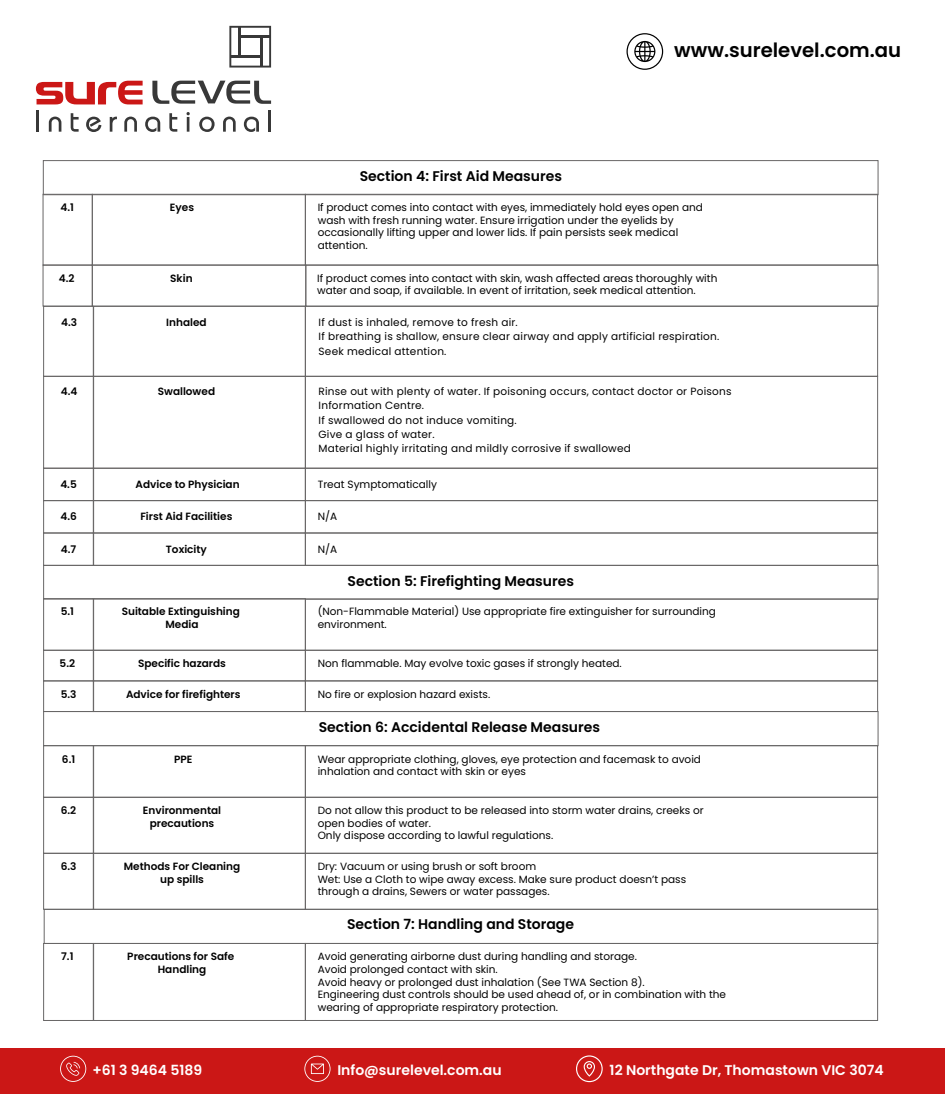
<style>
.page{position:relative;width:945px;height:1094px;background:#fff}
.page>*{position:absolute;margin:0;border:0;box-sizing:border-box;transform-origin:0 0}
.t1{font:600 19.6px "Poppins";color:#000}
.t2{font:600 14px "Poppins";color:#000}
.t3{font:600 14px "Poppins";color:#fff}
.t4{font:10.5px/12.6px "Poppins";color:#000}
.t5{font:10.5px/14.3px "Poppins";letter-spacing:.02em;color:#000}
.t6{font:600 10.5px/12.6px "Poppins";color:#000;text-align:center}
</style>
<div class="page">
<div style="left:43px;top:160px;width:835px;height:35px;border:1px solid #686666"></div>
<div style="left:43px;top:194px;width:50px;height:72px;border:1px solid #686666"></div>
<div style="left:92px;top:194px;width:214px;height:72px;border:1px solid #686666"></div>
<div style="left:305px;top:194px;width:573px;height:72px;border:1px solid #686666"></div>
<svg style="left:36px;top:81px;width:107px;height:23px"></svg>
<svg style="left:152px;top:81px;width:119px;height:23px"></svg>
<hr style="left:36px;top:110px;width:3px;height:22px;background:#383838">
<svg style="left:49px;top:117px;width:12px;height:15px"></svg>
<svg style="left:71px;top:113px;width:8px;height:19px"></svg>
<svg style="left:86px;top:117px;width:15px;height:15px"></svg>
<svg style="left:110px;top:117px;width:7px;height:15px"></svg>
<svg style="left:124px;top:117px;width:13px;height:15px"></svg>
<svg style="left:145px;top:117px;width:15px;height:15px"></svg>
<svg style="left:169px;top:113px;width:8px;height:19px"></svg>
<svg style="left:187px;top:112px;width:3px;height:20px"></svg>
<svg style="left:199px;top:117px;width:16px;height:15px"></svg>
<svg style="left:223px;top:117px;width:13px;height:15px"></svg>
<svg style="left:244px;top:117px;width:15px;height:15px"></svg>
<hr style="left:268px;top:110px;width:3px;height:22px;background:#383838">
<svg style="left:229px;top:26px;width:42px;height:42px"></svg>
<hr style="left:239px;top:27px;width:2px;height:29px;background:#383838">
<hr style="left:240px;top:35px;width:30px;height:2px;background:#383838">
<hr style="left:260px;top:36px;width:2px;height:31px;background:#383838">
<hr style="left:231px;top:55px;width:30px;height:2px;background:#383838">
<div style="left:43px;top:306px;width:51px;height:71px;border:1px solid #686666"></div>
<div style="left:93px;top:306px;width:213px;height:71px;border:1px solid #686666"></div>
<div style="left:305px;top:306px;width:573px;height:71px;border:1px solid #686666"></div>
<div style="left:43px;top:376px;width:51px;height:93px;border:1px solid #686666"></div>
<div style="left:93px;top:376px;width:213px;height:93px;border:1px solid #686666"></div>
<div style="left:305px;top:376px;width:573px;height:93px;border:1px solid #686666"></div>
<div style="left:43px;top:598px;width:51px;height:53px;border:1px solid #686666"></div>
<div style="left:93px;top:598px;width:213px;height:53px;border:1px solid #686666"></div>
<div style="left:305px;top:598px;width:573px;height:53px;border:1px solid #686666"></div>
<div style="left:43px;top:468px;width:51px;height:33px;border:1px solid #686666"></div>
<div style="left:93px;top:468px;width:213px;height:33px;border:1px solid #686666"></div>
<div style="left:305px;top:468px;width:573px;height:33px;border:1px solid #686666"></div>
<div style="left:43px;top:500px;width:51px;height:33px;border:1px solid #686666"></div>
<div style="left:93px;top:500px;width:213px;height:33px;border:1px solid #686666"></div>
<div style="left:305px;top:500px;width:573px;height:33px;border:1px solid #686666"></div>
<div style="left:43px;top:532px;width:51px;height:34px;border:1px solid #686666"></div>
<div style="left:93px;top:532px;width:213px;height:34px;border:1px solid #686666"></div>
<div style="left:305px;top:532px;width:573px;height:34px;border:1px solid #686666"></div>
<div style="left:43px;top:565px;width:836px;height:34px;border:1px solid #686666"></div>
<div style="left:0;top:1048px;width:945px;height:46px;background:#cb1716"></div>
<svg style="left:304px;top:1055px;width:27px;height:27px"></svg>
<svg style="left:60px;top:1055px;width:26px;height:27px"></svg>
<svg style="left:576px;top:1055px;width:27px;height:27px"></svg>
<svg style="left:627px;top:33px;width:36px;height:37px"></svg>
<div style="left:43px;top:745px;width:51px;height:53px;border:1px solid #686666"></div>
<div style="left:93px;top:745px;width:213px;height:53px;border:1px solid #686666"></div>
<div style="left:305px;top:745px;width:573px;height:53px;border:1px solid #686666"></div>
<div style="left:43px;top:797px;width:51px;height:57px;border:1px solid #686666"></div>
<div style="left:93px;top:797px;width:213px;height:57px;border:1px solid #686666"></div>
<div style="left:305px;top:797px;width:573px;height:57px;border:1px solid #686666"></div>
<div style="left:43px;top:853px;width:51px;height:57px;border:1px solid #686666"></div>
<div style="left:93px;top:853px;width:213px;height:57px;border:1px solid #686666"></div>
<div style="left:305px;top:853px;width:573px;height:57px;border:1px solid #686666"></div>
<div style="left:43px;top:650px;width:51px;height:31px;border:1px solid #686666"></div>
<div style="left:93px;top:650px;width:213px;height:31px;border:1px solid #686666"></div>
<div style="left:305px;top:650px;width:573px;height:31px;border:1px solid #686666"></div>
<div style="left:43px;top:680px;width:51px;height:32px;border:1px solid #686666"></div>
<div style="left:93px;top:680px;width:213px;height:32px;border:1px solid #686666"></div>
<div style="left:305px;top:680px;width:573px;height:32px;border:1px solid #686666"></div>
<div style="left:43px;top:943px;width:51px;height:78px;border:1px solid #686666"></div>
<div style="left:93px;top:943px;width:213px;height:78px;border:1px solid #686666"></div>
<div style="left:305px;top:943px;width:573px;height:78px;border:1px solid #686666"></div>
<h1 class="t1" style="left:674px;top:39px;width:228px">www.surelevel.com.au</h1>
<h2 class="t2" style="left:360px;top:168px;width:204px">Section 4: First Aid Measures</h2>
<p class="t6" style="left:61px;top:201px;width:15px">4.1</p>
<p class="t6" style="left:170px;top:201px;width:26px">Eyes</p>
<p class="t4" style="left:318px;top:201px;width:387px">If product comes into contact with eyes, immediately hold eyes open and wash with fresh running water. Ensure irrigation under the eyelids by occasionally lifting upper and lower lids. If pain persists seek medical attention.</p>
<p class="t6" style="left:59px;top:272px;width:17px">4.2</p>
<p class="t6" style="left:170px;top:272px;width:24px">Skin</p>
<p class="t4" style="left:317px;top:272px;width:402px">If product comes into contact with skin, wash affected areas thoroughly with water and soap, if available. In event of irritation, seek medical attention.</p>
<p class="t6" style="left:61px;top:316px;width:17px">4.3</p>
<p class="t6" style="left:166px;top:316px;width:42px">Inhaled</p>
<p class="t5" style="left:319px;top:315px;width:402px">If dust is inhaled, remove to fresh air.<br>If breathing is shallow, ensure clear airway and apply artificial respiration.<br>Seek medical attention.</p>
<p class="t6" style="left:61px;top:385px;width:18px">4.4</p>
<p class="t6" style="left:158px;top:385px;width:59px">Swallowed</p>
<p class="t5" style="left:319px;top:384px;width:414px">Rinse out with plenty of water. If poisoning occurs, contact doctor or Poisons Information Centre.<br>If swallowed do not induce vomiting.<br>Give a glass of water.<br>Material highly irritating and mildly corrosive if swallowed</p>
<p class="t6" style="left:136px;top:478px;width:106px">Advice to Physician</p>
<p class="t6" style="left:60px;top:478px;width:18px">4.5</p>
<p class="t4" style="left:318px;top:478px;width:121px">Treat Symptomatically</p>
<p class="t6" style="left:60px;top:510px;width:18px">4.6</p>
<p class="t6" style="left:140px;top:510px;width:94px">First Aid Facilities</p>
<p class="t4" style="left:318px;top:510px;width:21px">N/A</p>
<p class="t6" style="left:61px;top:543px;width:17px">4.7</p>
<p class="t6" style="left:166px;top:543px;width:43px">Toxicity</p>
<p class="t4" style="left:318px;top:543px;width:21px">N/A</p>
<h2 class="t2" style="left:348px;top:572px;width:228px">Section 5: Firefighting Measures</h2>
<p class="t6" style="left:61px;top:605px;width:15px">5.1</p>
<p class="t6" style="left:122px;top:605px;width:120px">Suitable Extinguishing<br>Media</p>
<p class="t4" style="left:318px;top:605px;width:400px">(Non-Flammable Material) Use appropriate fire extinguisher for surrounding environment.</p>
<p class="t6" style="left:60px;top:657px;width:17px">5.2</p>
<p class="t6" style="left:138px;top:657px;width:89px">Specific hazards</p>
<p class="t4" style="left:318px;top:657px;width:306px">Non flammable. May evolve toxic gases if strongly heated.</p>
<p class="t6" style="left:61px;top:688px;width:17px">5.3</p>
<p class="t6" style="left:126px;top:688px;width:116px">Advice for firefighters</p>
<p class="t4" style="left:318px;top:688px;width:174px">No fire or explosion hazard exists.</p>
<h2 class="t2" style="left:319px;top:719px;width:283px">Section 6: Accidental Release Measures</h2>
<p class="t6" style="left:62px;top:752px;width:15px">6.1</p>
<p class="t6" style="left:174px;top:752px;width:20px">PPE</p>
<p class="t4" style="left:318px;top:752px;width:385px">Wear appropriate clothing, gloves, eye protection and facemask to avoid inhalation and contact with skin or eyes</p>
<p class="t6" style="left:61px;top:804px;width:17px">6.2</p>
<p class="t6" style="left:143px;top:804px;width:80px">Environmental precautions</p>
<p class="t4" style="left:318px;top:804px;width:388px">Do not allow this product to be released into storm water drains, creeks or open bodies of water.<br>Only dispose according to lawful regulations.</p>
<p class="t6" style="left:61px;top:860px;width:17px">6.3</p>
<p class="t6" style="left:124px;top:860px;width:118px">Methods For Cleaning up spills</p>
<p class="t4" style="left:318px;top:860px;width:370px">Dry: Vacuum or using brush or soft broom<br>Wet: Use a Cloth to wipe away excess. Make sure product doesn’t pass through a drains, Sewers or water passages.</p>
<h2 class="t2" style="left:347px;top:916px;width:228px">Section 7: Handling and Storage</h2>
<p class="t6" style="left:61px;top:950px;width:14px">7.1</p>
<p class="t6" style="left:127px;top:950px;width:109px">Precautions for Safe<br>Handling</p>
<p class="t4" style="left:318px;top:950px;width:410px">Avoid generating airborne dust during handling and storage.<br>Avoid prolonged contact with skin.<br>Avoid heavy or prolonged dust inhalation (See TWA Section 8).<br>Engineering dust controls should be used ahead of, or in combination with the wearing of appropriate respiratory protection.</p>
<h2 class="t3" style="left:92px;top:1062px;width:111px">+61 3 9464 5189</h2>
<h2 class="t3" style="left:337px;top:1062px;width:166px">Info@surelevel.com.au</h2>
<h2 class="t3" style="left:610px;top:1062px;width:276px">12 Northgate Dr, Thomastown VIC 3074</h2>
</div>
